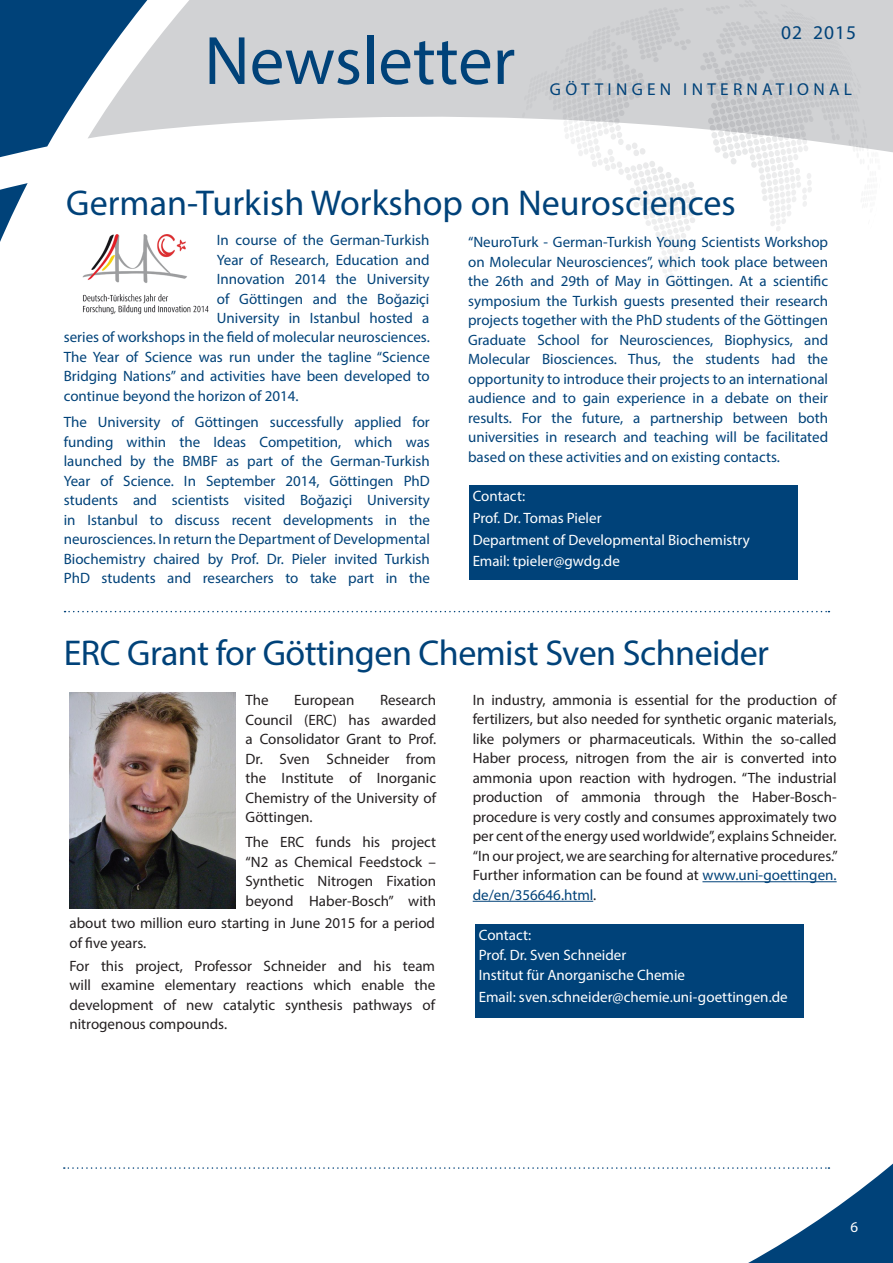
<style>
.page{position:relative;width:893px;height:1263px;background:#fff}
.page>*{position:absolute;margin:0;border:0;box-sizing:border-box;transform-origin:0 0}
.t1{font:69px "Myriad Pro";color:#004279}
.t2{font:36px "Myriad Pro";letter-spacing:-.01em;color:#004279}
.t3{font:19.5px "Myriad Pro";letter-spacing:.05em;color:#004279}
.t4{font:17.25px "Myriad Pro";color:#004279}
.t5{font:15px/19.5px "Myriad Pro";color:#004279;text-align:justify}
.t6{font:15px/19.5px "Myriad Pro";color:#231f20;text-align:justify}
.t7{font:15px/21.8px "Myriad Pro";color:#fff}
.s1{color:#004279}
</style>
<div class="page">
<svg style="left:158px;top:0;width:735px;height:153px;fill:#d1d2d4"></svg>
<svg style="left:0;top:0;width:158px;height:158px"></svg>
<svg style="left:0;top:183px;width:28px;height:59px"></svg>
<svg style="left:522px;top:0;width:359px;height:288px"></svg>
<svg style="left:64px;top:1163px;width:829px;height:100px"></svg>
<div style="left:469px;top:485px;width:328px;height:95px;background:#004279"></div>
<img style="left:69px;top:692px;width:166px;height:217px">
<hr style="left:702px;top:881px;width:135px;height:1px;background:#004279">
<hr style="left:473px;top:901px;width:120px;height:1px;background:#004279">
<svg style="left:65px;top:611px;width:764px;height:1px"></svg>
<img style="left:82px;top:234px;width:127px;height:81px">
<div style="left:476px;top:924px;width:328px;height:93px;background:#004279"></div>
<h1 class="t1" style="left:204px;top:18px;width:312px">Newsletter</h1>
<h3 class="t3" style="left:781px;top:21px;width:77px">02 2015</h3>
<p class="t4" style="left:550px;top:78px;width:45px">Göttingen</p>
<p class="t4" style="left:683px;top:78px;width:23px">International</p>
<h2 class="t2" style="left:66px;top:181px;width:671px">German-Turkish Workshop on Neurosciences</h2>
<p class="t5" style="left:217px;top:230px;width:214px">In course of the German-Turkish Year of Research, Education and Innovation 2014 the University of Göttingen and the Boğaziçi University in Istanbul hosted a</p>
<p class="t5" style="left:64px;top:327px;width:368px">series of workshops in the field of molecular neurosciences.<br>The Year of Science was run under the tagline “Science Bridging Nations” and activities have been developed to continue beyond the horizon of 2014.</p>
<p class="t5" style="left:64px;top:412px;width:368px">The University of Göttingen successfully applied for funding within the Ideas Competition, which was launched by the BMBF as part of the German-Turkish Year of Science. In September 2014, Göttingen PhD students and scientists visited Boğaziçi University in Istanbul to discuss recent developments in the neurosciences. In return the Department of Developmental Biochemistry chaired by Prof. Dr. Pieler invited Turkish PhD students and researchers to take part in the</p>
<p class="t5" style="left:468px;top:232px;width:362px">“NeuroTurk - German-Turkish Young Scientists Workshop on Molecular Neurosciences”, which took place between the 26th and 29th of May in Göttingen. At a scientific symposium the Turkish guests presented their research projects together with the PhD students of the Göttingen Graduate School for Neurosciences, Biophysics, and Molecular Biosciences. Thus, the students had the opportunity to introduce their projects to an international audience and to gain experience in a debate on their results. For the future, a partnership between both universities in research and teaching will be facilitated based on these activities and on existing contacts.</p>
<p class="t7" style="left:473px;top:485px;width:279px">Contact:<br>Prof. Dr. Tomas Pieler<br>Department of Developmental Biochemistry<br>Email: tpieler@gwdg.de</p>
<h2 class="t2" style="left:64px;top:630px;width:707px">ERC Grant for Göttingen Chemist Sven Schneider</h2>
<p class="t6" style="left:246px;top:690px;width:25px">The</p>
<p class="t6" style="left:294px;top:690px;width:62px">European</p>
<p class="t6" style="left:473px;top:690px;width:367px">In industry, ammonia is essential for the production of fertilizers, but also needed for synthetic organic materials, like polymers or pharmaceuticals. Within the so-called Haber process, nitrogen from the air is converted into ammonia upon reaction with hydrogen. “The industrial production of ammonia through the Haber-Bosch&shy;procedure is very costly and consumes approximately two per cent of the energy used worldwide”, explains Schneider. “In our project, we are searching for alternative procedures.” Further information can be found at <span class="s1">www.uni-goettingen. de/en/356646.html</span>.</p>
<p class="t6" style="left:246px;top:690px;width:192px;text-indent:134px">Research Council (ERC) has awarded a Consolidator Grant to Prof.<br>Dr. Sven Schneider from the Institute of Inorganic Chemistry of the University of Göttingen.</p>
<p class="t6" style="left:246px;top:832px;width:192px">The ERC funds his project “N2 as Chemical Feedstock – Synthetic Nitrogen Fixation beyond Haber-Bosch” with</p>
<p class="t6" style="left:69px;top:913px;width:367px">about two million euro starting in June 2015 for a period of five years.</p>
<p class="t6" style="left:69px;top:956px;width:367px">For this project, Professor Schneider and his team will examine elementary reactions which enable the development of new catalytic synthesis pathways of nitrogenous compounds.</p>
<p class="t7" style="left:479px;top:924px;width:208px;line-height:20.2px">Contact:<br>Prof. Dr. Sven Schneider<br>Institut für Anorganische Chemie</p>
<p class="t7" style="left:479px;top:986px;width:310px">Email: sven.schneider@chemie.uni-goettingen.de</p>
<p class="t7" style="left:850px;top:1216px;width:9px">6</p>
</div>
